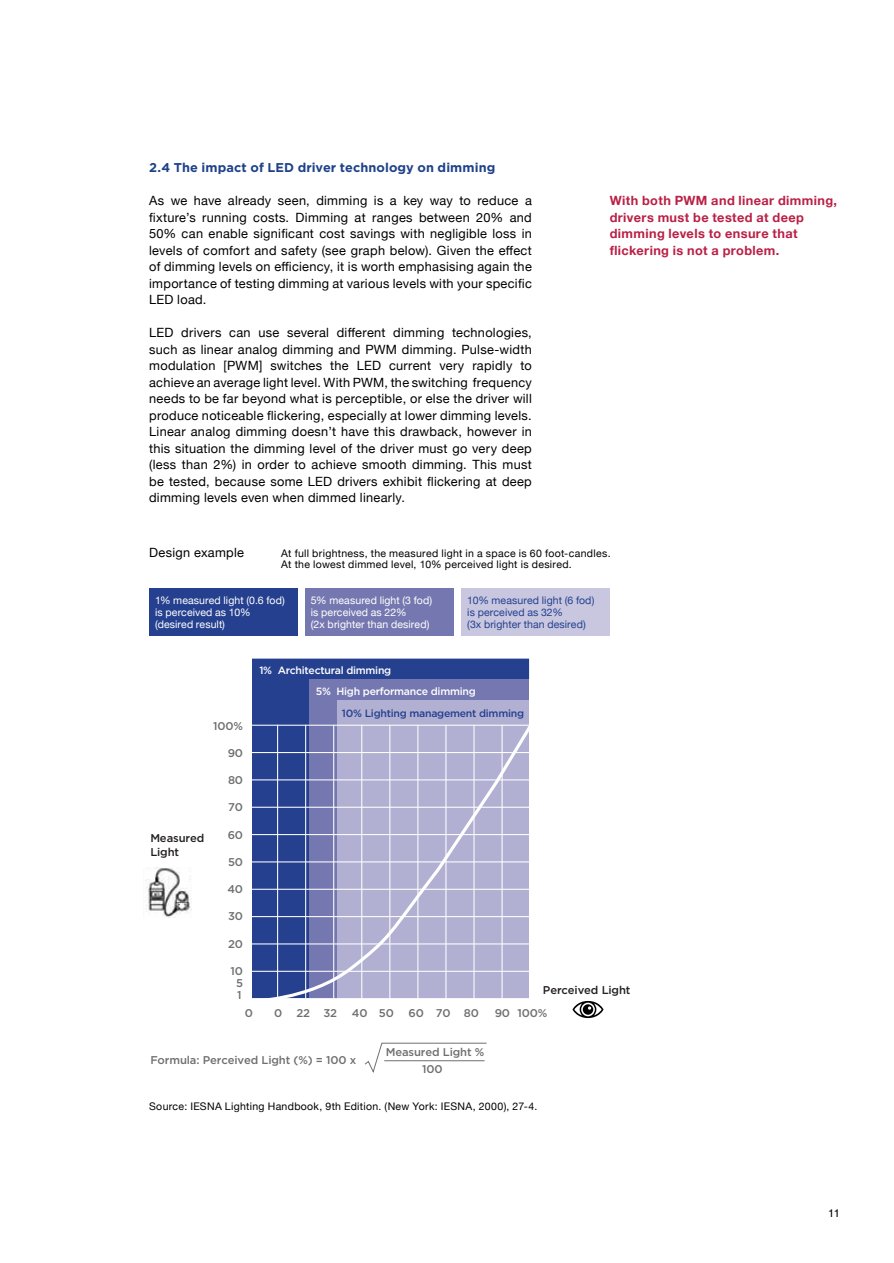
<style>
.page{position:relative;width:894px;height:1263px;background:#fff}
.page>*{position:absolute;margin:0;border:0;box-sizing:border-box;transform-origin:0 0}
.t1{font:12.75px/16.5px "Helvetica Neue";letter-spacing:.025em;color:#000;text-align:justify}
.t2{font:700 12.75px/16.5px "Helvetica Neue";letter-spacing:.03em;color:#ba1f45}
.t3{font:700 12.75px "Gotham";letter-spacing:.01em;color:#1e428a}
.t4{font:500 11.25px/12.1px "Gotham";letter-spacing:-.01em;color:#6e6f71;text-align:center}
.t5{font:500 11.25px/13.6px "Gotham";letter-spacing:-.01em;color:#231f20}
.t6{font:11.25px "Helvetica";color:#000}
.t7{font:10.5px/10.5px "Helvetica Neue";letter-spacing:.03em;color:#000}
.t8{font:10.5px/12px "Helvetica Neue";letter-spacing:.01em;color:#fff}
.t9{font:10.5px/12px "Helvetica Neue";letter-spacing:.01em;color:#25408f}
.t10{font:500 10.5px/21px "Gotham";letter-spacing:-.025em;color:#fff}
.t11{font:500 10.5px "Gotham";letter-spacing:-.025em;color:#25408f}
</style>
<div class="page">
<div style="left:149px;top:589px;width:149px;height:47px;background:#25408f"></div>
<div style="left:305px;top:589px;width:148px;height:47px;background:#7578b0"></div>
<div style="left:461px;top:589px;width:148px;height:47px;background:#c8c7df"></div>
<div style="left:252px;top:658px;width:277px;height:60px;background:#25408f"></div>
<div style="left:309px;top:679px;width:220px;height:319px;background:#7578b0"></div>
<div style="left:337px;top:700px;width:192px;height:298px;background:#b1b0d2"></div>
<svg style="left:572px;top:1001px;width:31px;height:17px"></svg>
<svg style="left:252px;top:718px;width:277px;height:281px"></svg>
<img style="left:145px;top:867px;width:46px;height:50px">
<svg style="left:364px;top:1042px;width:123px;height:31px"></svg>
<hr style="left:384px;top:1060px;width:100px;height:1px;background:#6e6f71">
<p class="t3" style="left:149px;top:159px;width:347px">2.4 The impact of LED driver technology on dimming</p>
<p class="t1" style="left:149px;top:193px;width:384px">As we have already seen, dimming is a key way to reduce a fixture’s running costs. Dimming at ranges between 20% and 50% can enable significant cost savings with negligible loss in levels of comfort and safety (see graph below). Given the effect of dimming levels on efficiency, it is worth emphasising again the importance of testing dimming at various levels with your specific LED load.</p>
<p class="t1" style="left:149px;top:325px;width:384px">LED drivers can use several different dimming technologies, such as linear analog dimming and PWM dimming. Pulse-width modulation [PWM] switches the LED current very rapidly to achieve an average light level. With PWM, the switching frequency needs to be far beyond what is perceptible, or else the driver will produce noticeable flickering, especially at lower dimming levels.<br>Linear analog dimming doesn’t have this drawback, however in this situation the dimming level of the driver must go very deep (less than 2%) in order to achieve smooth dimming. This must be tested, because some LED drivers exhibit flickering at deep dimming levels even when dimmed linearly.</p>
<p class="t2" style="left:609px;top:192px;width:229px">With both PWM and linear dimming, drivers must be tested at deep dimming levels to ensure that flickering is not a problem.</p>
<p class="t1" style="left:149px;top:545px;width:96px">Design example</p>
<p class="t7" style="left:281px;top:549px;width:331px">At full brightness, the measured light in a space is 60 foot-candles.<br>At the lowest dimmed level, 10% perceived light is desired.</p>
<p class="t8" style="left:155px;top:595px;width:131px">1% measured light (0.6 fod) is perceived as 10% (desired result)</p>
<p class="t8" style="left:311px;top:595px;width:123px">5% measured light (3 fod) is perceived as 22%<br>(2x brighter than desired)</p>
<p class="t9" style="left:467px;top:595px;width:129px">10% measured light (6 fod) is perceived as 32%<br>(3x brighter than desired)</p>
<p class="t10" style="left:315px;top:660px;width:161px;text-indent:-56px">1% Architectural dimming<br>5% High performance dimming</p>
<p class="t11" style="left:342px;top:706px;width:184px">10% Lighting management dimming</p>
<p class="t4" style="left:213px;top:719px;width:31px">100%</p>
<p class="t4" style="left:228px;top:746px;width:17px">90</p>
<p class="t4" style="left:228px;top:774px;width:17px">80</p>
<p class="t4" style="left:228px;top:801px;width:16px">70</p>
<p class="t4" style="left:228px;top:828px;width:17px">60</p>
<p class="t4" style="left:228px;top:855px;width:17px">50</p>
<p class="t4" style="left:227px;top:883px;width:17px">40</p>
<p class="t4" style="left:228px;top:910px;width:16px">30</p>
<p class="t4" style="left:228px;top:937px;width:16px">20</p>
<p class="t4" style="left:230px;top:964px;width:14px">10<br>5<br>1</p>
<p class="t4" style="left:244px;top:1006px;width:10px">0</p>
<p class="t4" style="left:274px;top:1006px;width:10px">0</p>
<p class="t4" style="left:296px;top:1006px;width:42px">22 32</p>
<p class="t4" style="left:352px;top:1006px;width:44px">40 50</p>
<p class="t4" style="left:408px;top:1006px;width:72px">60 70 80</p>
<p class="t4" style="left:494px;top:1006px;width:54px">90 100%</p>
<p class="t5" style="left:150px;top:831px;width:55px">Measured<br>Light</p>
<p class="t5" style="left:542px;top:983px;width:89px">Perceived Light</p>
<p class="t4" style="left:150px;top:1053px;width:207px">Formula: Perceived Light (%) = 100 x</p>
<p class="t4" style="left:385px;top:1044px;width:100px;line-height:16.5px">Measured Light %<br>100</p>
<p class="t7" style="left:149px;top:1102px;width:389px">Source: IESNA Lighting Handbook, 9th Edition. (New York: IESNA, 2000), 27-4.</p>
<p class="t6" style="left:827px;top:1204px;width:13px">11</p>
</div>
